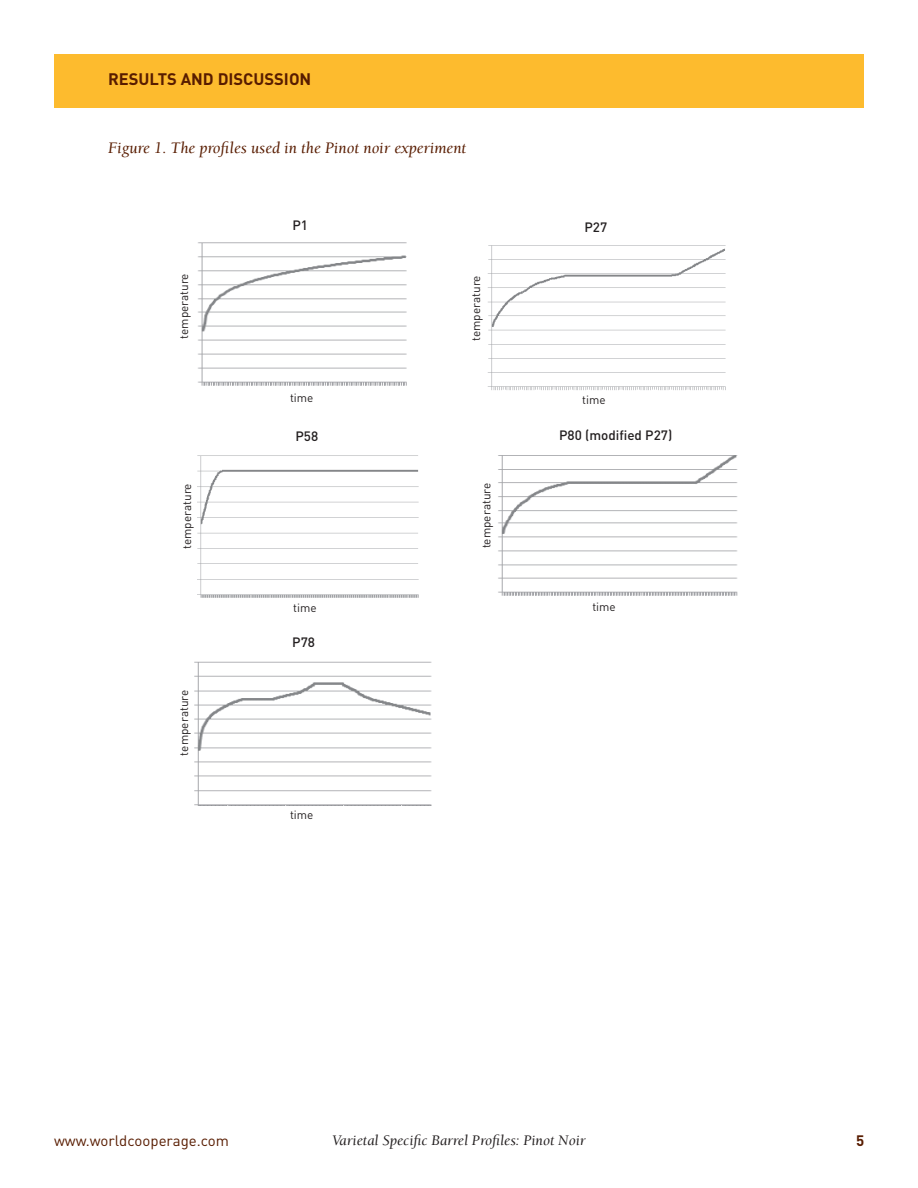
<style>
.page{position:relative;width:918px;height:1188px;background:#fff}
.page>*{position:absolute;margin:0;border:0;box-sizing:border-box;transform-origin:0 0}
.t1{font:italic 16.5px "Berkeley";color:#581c00}
.t2{font:700 16.5px "DIN";color:#581c00}
.t3{font:italic 15px "Berkeley";color:#231f20}
.t4{font:15px "DIN";color:#581c00}
.t5{font:700 15px "DIN";color:#581c00}
.t6{font:500 13.5px "DIN";color:#231f20}
.t7{font:11.7px "DIN";color:#231f20}
</style>
<div class="page">
<div style="left:54px;top:54px;width:810px;height:54px;background:#fdbb2e"></div>
<img style="left:194px;top:242px;width:544px;height:564px">
<svg style="left:431px;top:422px;width:25px;height:197px"></svg>
<hr style="left:157px;top:422px;width:298px;height:1px;background:#fff">
<img style="left:452px;top:242px;width:285px;height:179px">
<img style="left:194px;top:415px;width:237px;height:219px">
<div style="left:172px;top:390px;width:238px;height:29px;background:#fff"></div>
<div style="left:458px;top:237px;width:28px;height:174px;background:#fff"></div>
<div style="left:444px;top:392px;width:288px;height:30px;background:#fff"></div>
<div style="left:169px;top:445px;width:28px;height:174px;background:#fff"></div>
<div style="left:175px;top:600px;width:262px;height:30px;background:#fff"></div>
<div style="left:270px;top:425px;width:70px;height:22px;background:#fff"></div>
<div style="left:468px;top:444px;width:28px;height:174px;background:#fff"></div>
<div style="left:474px;top:599px;width:263px;height:30px;background:#fff"></div>
<div style="left:534px;top:424px;width:165px;height:22px;background:#fff"></div>
<div style="left:267px;top:631px;width:70px;height:23px;background:#fff"></div>
<h1 class="t2" style="left:108px;top:69px;width:205px">RESULTS AND DISCUSSION</h1>
<h1 class="t1" style="left:108px;top:139px;width:360px">Figure 1. The profiles used in the Pinot noir experiment</h1>
<p class="t7" style="left:177px;top:339px;width:67px;rotate:-90deg">temperature</p>
<p class="t7" style="left:180px;top:549px;width:67px;rotate:-90deg">temperature</p>
<p class="t7" style="left:177px;top:756px;width:67px;rotate:-90deg">temperature</p>
<p class="t6" style="left:292px;top:217px;width:17px">P1</p>
<p class="t7" style="left:290px;top:390px;width:25px">time</p>
<p class="t6" style="left:295px;top:427px;width:24px">P58</p>
<p class="t7" style="left:293px;top:601px;width:25px">time</p>
<p class="t6" style="left:292px;top:633px;width:24px">P78</p>
<p class="t7" style="left:290px;top:807px;width:25px">time</p>
<p class="t7" style="left:469px;top:341px;width:67px;rotate:-90deg">temperature</p>
<p class="t7" style="left:479px;top:548px;width:67px;rotate:-90deg">temperature</p>
<p class="t6" style="left:584px;top:219px;width:24px">P27</p>
<p class="t7" style="left:582px;top:392px;width:25px">time</p>
<p class="t6" style="left:559px;top:426px;width:115px">P80 (modified P27)</p>
<p class="t7" style="left:592px;top:600px;width:25px">time</p>
<p class="t4" style="left:54px;top:1131px;width:177px">www.worldcooperage.com</p>
<p class="t3" style="left:332px;top:1133px;width:255px">Varietal Specific Barrel Profiles: Pinot Noir</p>
<p class="t5" style="left:856px;top:1131px;width:10px">5</p>
</div>
